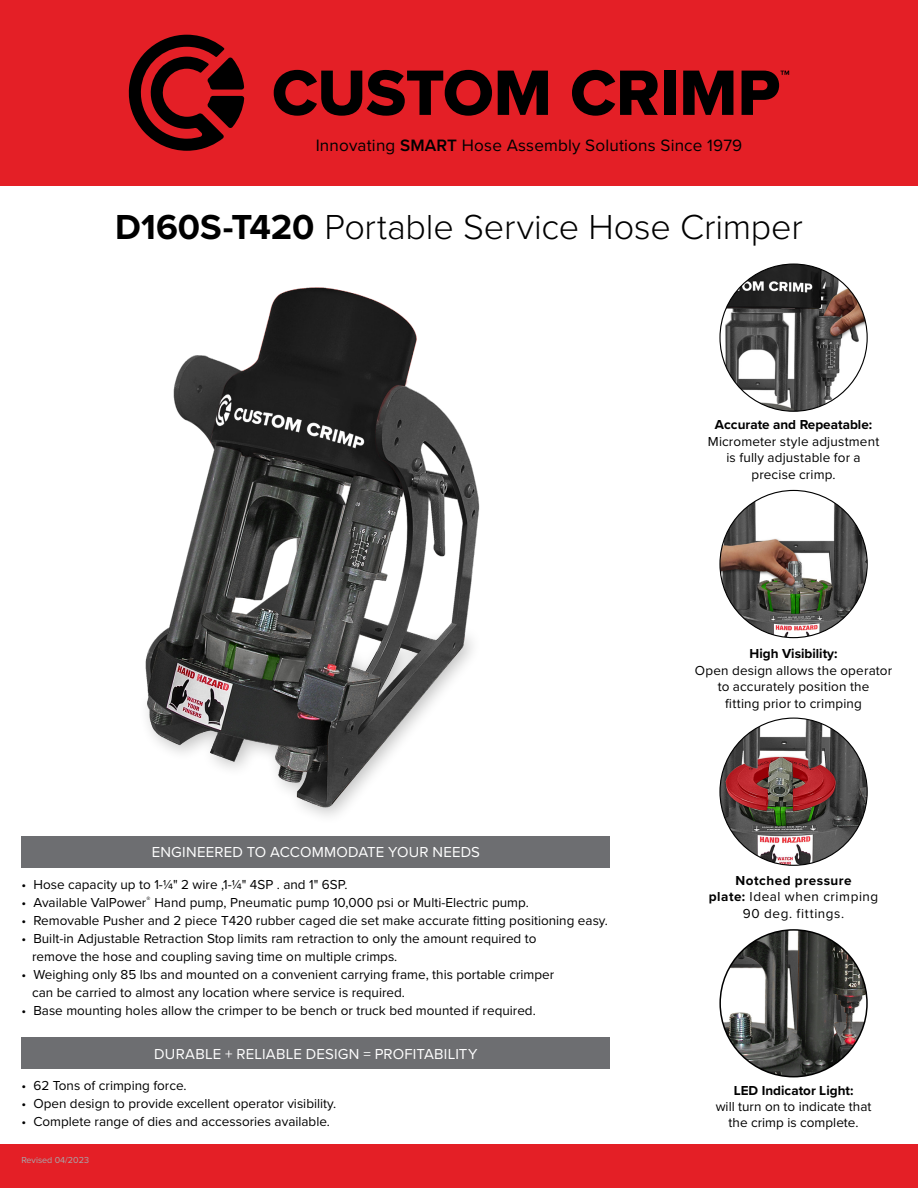
<style>
.page{position:relative;width:918px;height:1188px;background:#fff}
.page>*{position:absolute;margin:0;border:0;box-sizing:border-box;transform-origin:0 0}
.t1{font:300 36px "Proxima Nova";letter-spacing:-.005em;color:#000}
.t2{font:17.1px "Proxima Nova";letter-spacing:.01em;color:#000}
.t3{font:15px "Proxima Nova";letter-spacing:.01em;color:#fff}
.t4{font:13.5px/16.5px "Proxima Nova";color:#000;text-align:center}
.t5{font:700 13.5px "Proxima Nova";color:#000}
.t6{font:13.5px/16.5px "Proxima Nova";letter-spacing:.045em;color:#000;text-align:center}
.t7{font:9px "Proxima Nova";color:#a7a9ac}
.s1{font-weight:600}
.s2{font-size:16.95px}
.s3{font-weight:700}
</style>
<div class="page">
<div style="left:0;top:0;width:918px;height:185px;background:#e41f26"></div>
<svg style="left:128px;top:35px;width:116px;height:116px"></svg>
<svg style="left:274px;top:70px;width:218px;height:46px"></svg>
<svg style="left:498px;top:71px;width:50px;height:44px"></svg>
<svg style="left:572px;top:70px;width:86px;height:46px"></svg>
<div style="left:664px;top:71px;width:11px;height:44px;background:#000"></div>
<svg style="left:683px;top:71px;width:50px;height:44px"></svg>
<svg style="left:742px;top:71px;width:47px;height:44px"></svg>
<img style="left:720px;top:718px;width:147px;height:147px;border-radius:74px">
<img style="left:721px;top:264px;width:144px;height:147px">
<img style="left:720px;top:490px;width:147px;height:148px;border-radius:74px">
<img style="left:145px;top:287px;width:335px;height:529px">
<img style="left:720px;top:930px;width:147px;height:147px;border-radius:73px">
<div style="left:0;top:1145px;width:918px;height:43px;background:#e41f26"></div>
<div style="left:22px;top:1037px;width:588px;height:31px;background:#6d6e71"></div>
<div style="left:22px;top:836px;width:588px;height:31px;background:#6d6e71"></div>
<p class="t2" style="left:316px;top:132px;width:428px">Innovating <span class="s1">SMART</span> Hose Assembly Solutions Since <span class="s2">1979</span></p>
<h1 class="t1" style="left:115px;top:200px;width:689px"><span class="s3">D160S-T420</span> Portable Service Hose Crimper</h1>
<p class="t5" style="left:715px;top:415px;width:159px">Accurate and Repeatable:</p>
<p class="t4" style="left:708px;top:432px;width:173px">Micrometer style adjustment is fully adjustable for a precise crimp.</p>
<p class="t3" style="left:152px;top:841px;width:330px">ENGINEERED TO ACCOMMODATE YOUR NEEDS</p>
<p class="t4" style="left:22px;top:875px;width:327px">• Hose capacity up to 1-¼" 2 wire ,1-¼" 4SP . and 1" 6SP.</p>
<p class="t4" style="left:22px;top:893px;width:509px">• Available ValPower<sup>®</sup> Hand pump, Pneumatic pump 10,000 psi or Multi-Electric pump.</p>
<p class="t4" style="left:22px;top:911px;width:588px">• Removable Pusher and 2 piece T420 rubber caged die set make accurate fitting positioning easy.</p>
<p class="t4" style="left:32px;top:929px;width:506px;line-height:18px;text-align:left;text-indent:-10px">• Built-in Adjustable Retraction Stop limits ram retraction to only the amount required to remove the hose and coupling saving time on multiple crimps.</p>
<p class="t4" style="left:32px;top:965px;width:524px;line-height:18px;text-align:left;text-indent:-10px">• Weighing only 85 lbs and mounted on a convenient carrying frame, this portable crimper can be carried to almost any location where service is required.</p>
<p class="t4" style="left:22px;top:1001px;width:516px">• Base mounting holes allow the crimper to be bench or truck bed mounted if required.</p>
<p class="t3" style="left:154px;top:1042px;width:325px">DURABLE + RELIABLE DESIGN = PROFITABILITY</p>
<p class="t4" style="left:22px;top:1076px;width:167px">• 62 Tons of crimping force.</p>
<p class="t4" style="left:22px;top:1094px;width:316px">• Open design to provide excellent operator visibility.</p>
<p class="t4" style="left:22px;top:1112px;width:310px">• Complete range of dies and accessories available.</p>
<p class="t7" style="left:21px;top:1154px;width:69px">Revised 04/2023</p>
<p class="t5" style="left:750px;top:644px;width:90px">High Visibility:</p>
<p class="t4" style="left:695px;top:661px;width:199px">Open design allows the operator to accurately position the<br>fitting prior to crimping</p>
<p class="t6" style="left:709px;top:871px;width:171px"><span class="s3">Notched pressure<br>plate:</span> Ideal when crimping<br>90 deg. fittings.</p>
<p class="t5" style="left:734px;top:1080px;width:121px">LED Indicator Light:</p>
<p class="t4" style="left:716px;top:1098px;width:157px">will turn on to indicate that the crimp is complete.</p>
</div>
